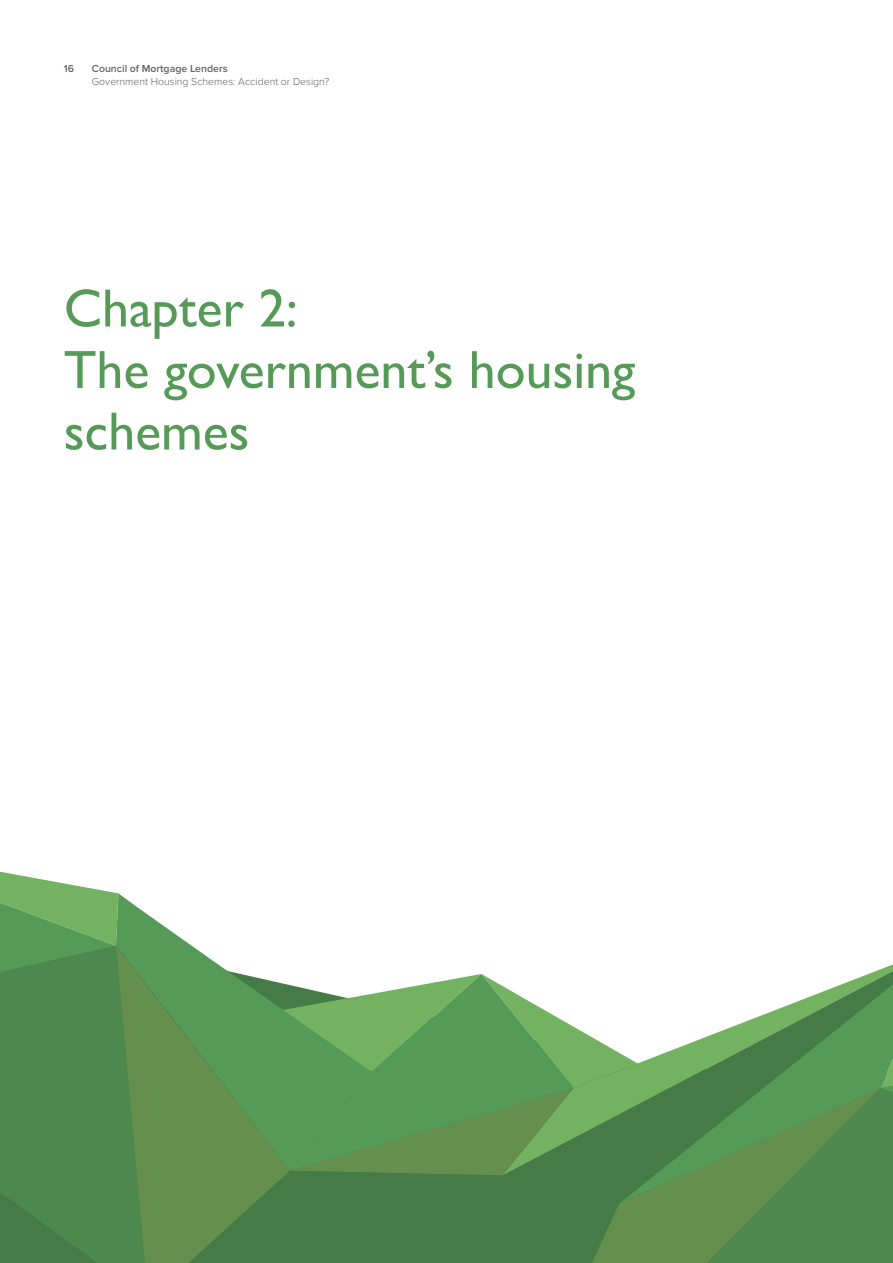
<style>
.page{position:relative;width:893px;height:1263px;background:#fff}
.page>*{position:absolute;margin:0;border:0;box-sizing:border-box;transform-origin:0 0}
.t1{font:54px/61.5px "Gill Sans";color:#569a58}
.t2{font:300 10.5px "Proxima Nova";color:#646363}
.t3{font:600 10.5px "Proxima Nova";color:#646363}
</style>
<div class="page">
<svg style="left:0;top:871px;width:893px;height:392px"></svg>
<p class="t3" style="left:64px;top:63px;width:12px">16</p>
<p class="t3" style="left:92px;top:63px;width:137px">Council of Mortgage Lenders</p>
<p class="t2" style="left:92px;top:75px;width:239px">Government Housing Schemes: Accident or Design?</p>
<h1 class="t1" style="left:64px;top:277px;width:573px">Chapter 2:<br>The government’s housing schemes</h1>
</div>
